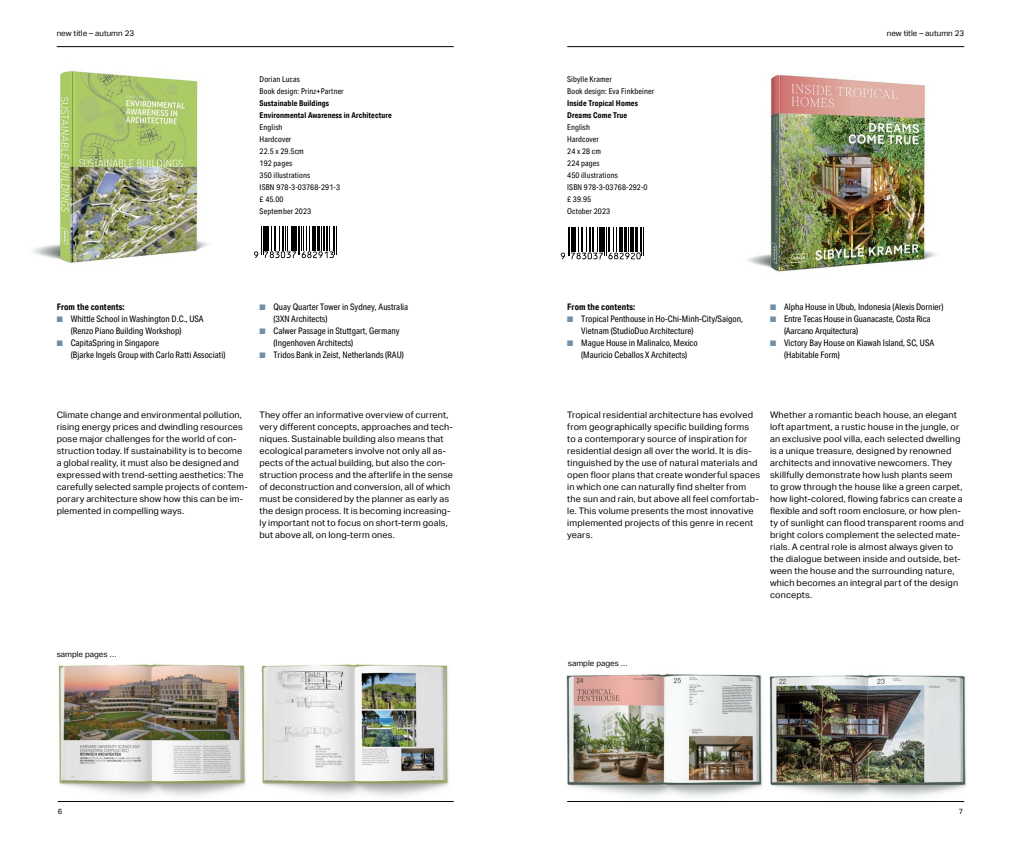
<style>
.page{position:relative;width:1021px;height:842px;background:#fff}
.page>*{position:absolute;margin:0;border:0;box-sizing:border-box;transform-origin:0 0}
.t1{font:9px/12px "Aktiv Grotesk";letter-spacing:.015em;color:#000}
.t2{font:9px/12px "Aktiv Grotesk Cd";color:#000}
.t3{font:700 9px "Aktiv Grotesk Cd";letter-spacing:.015em;color:#000}
.t4{font:8px/12px "Aktiv Grotesk Cd";letter-spacing:.015em;color:#000}
.t5{font:700 8px/12px "Aktiv Grotesk Cd";letter-spacing:.015em;color:#000}
.t6{font:8px "Aktiv Grotesk";color:#000}
.t7{font:7.5px "Aktiv Grotesk";color:#000}
.s1{color:#6f90a7}
</style>
<div class="page">
<img style="left:566px;top:674px;width:401px;height:128px">
<img style="left:58px;top:664px;width:188px;height:132px">
<hr style="left:57px;top:46px;width:397px;height:1px;background:#000">
<svg style="left:254px;top:226px;width:83px;height:32px"></svg>
<hr style="left:58px;top:801px;width:396px;height:1px;background:#000">
<img style="left:748px;top:74px;width:189px;height:198px">
<hr style="left:567px;top:46px;width:397px;height:1px;background:#000">
<hr style="left:567px;top:801px;width:397px;height:1px;background:#000">
<svg style="left:561px;top:227px;width:83px;height:32px"></svg>
<img style="left:259px;top:664px;width:190px;height:132px">
<img style="left:33px;top:70px;width:175px;height:193px">
<p class="t6" style="left:57px;top:29px;width:79px">new title – autumn 23</p>
<p class="t4" style="left:260px;top:73px;width:86px">Dorian Lucas<br>Book design: Prinz+Partner</p>
<p class="t5" style="left:260px;top:97px;width:134px">Sustainable Buildings<br>Environmental Awareness in Architecture</p>
<p class="t4" style="left:260px;top:121px;width:82px">English<br>Hardcover<br>22.5 x 29.5cm<br>192 pages<br>350 illustrations<br>ISBN 978-3-03768-291-3 £ 45.00<br>September 2023</p>
<p class="t3" style="left:57px;top:301px;width:69px">From the contents:</p>
<p class="t2" style="left:71px;top:313px;width:134px;text-indent:-14px"><span class="s1">■</span> Whittle School in Washington D.C., USA (Renzo Piano Building Workshop)</p>
<p class="t2" style="left:71px;top:337px;width:156px;text-indent:-14px"><span class="s1">■</span> CapitaSpring in Singapore<br>(Bjarke Ingels Group with Carlo Ratti Associati)</p>
<p class="t2" style="left:273px;top:301px;width:136px;text-indent:-14px"><span class="s1">■</span> Quay Quarter Tower in Sydney, Australia (3XN Architects)</p>
<p class="t2" style="left:273px;top:325px;width:128px;text-indent:-14px"><span class="s1">■</span> Calwer Passage in Stuttgart, Germany (Ingenhoven Architects)</p>
<p class="t2" style="left:259px;top:349px;width:146px"><span class="s1">■</span> Tridos Bank in Zeist, Netherlands (RAU)</p>
<p class="t1" style="left:57px;top:409px;width:193px">Climate change and environmental pollution, rising energy prices and dwindling resources pose major challenges for the world of con&shy;struction today. If sustainability is to become a global reality, it must also be designed and expressed with trend-setting aesthetics: The carefully selected sample projects of contem&shy;porary architecture show how this can be im&shy;plemented in compelling ways.</p>
<p class="t1" style="left:259px;top:409px;width:195px">They offer an informative overview of current, very different concepts, approaches and tech&shy;niques. Sustainable building also means that ecological parameters involve not only all as&shy;pects of the actual building, but also the con&shy;struction process and the afterlife in the sense of deconstruction and conversion, all of which must be considered by the planner as early as the design process. It is becoming increasing&shy;ly important not to focus on short-term goals, but above all, on long-term ones.</p>
<p class="t6" style="left:57px;top:649px;width:61px">sample pages …</p>
<p class="t7" style="left:58px;top:807px;width:6px">6</p>
<p class="t4" style="left:567px;top:73px;width:88px">Sibylle Kramer<br>Book design: Eva Finkbeiner</p>
<p class="t5" style="left:567px;top:97px;width:72px">Inside Tropical Homes<br>Dreams Come True</p>
<p class="t4" style="left:567px;top:121px;width:82px">English<br>Hardcover<br>24 x 28 cm<br>224 pages<br>450 illustrations<br>ISBN 978-3-03768-292-0 £ 39.95<br>October 2023</p>
<p class="t6" style="left:886px;top:29px;width:79px">new title – autumn 23</p>
<p class="t3" style="left:567px;top:301px;width:69px">From the contents:</p>
<p class="t2" style="left:581px;top:313px;width:163px;text-indent:-14px"><span class="s1">■</span> Tropical Penthouse in Ho-Chi-Minh-City/Saigon,<br>Vietnam (StudioDuo Architecture)</p>
<p class="t2" style="left:567px;top:337px;width:132px;text-align:center"><span class="s1">■</span> Mague House in Malinalco, Mexico (Mauricio Ceballos X Architects)</p>
<p class="t2" style="left:770px;top:301px;width:175px"><span class="s1">■</span> Alpha House in Ubub, Indonesia (Alexis Dornier)</p>
<p class="t2" style="left:784px;top:313px;width:148px;text-indent:-14px"><span class="s1">■</span> Entre Tecas House in Guanacaste, Costa Rica (Aarcano Arquitectura)</p>
<p class="t2" style="left:784px;top:337px;width:152px;text-indent:-14px"><span class="s1">■</span> Victory Bay House on Kiawah Island, SC, USA (Habitable Form)</p>
<p class="t1" style="left:567px;top:409px;width:194px">Tropical residential architecture has evolved from geographically specific building forms<br>to a contemporary source of inspiration for residential design all over the world. It is dis&shy;tinguished by the use of natural materials and open floor plans that create wonderful spaces in which one can naturally find shelter from the sun and rain, but above all feel comfortab&shy;le. This volume presents the most innovative implemented projects of this genre in recent years.</p>
<p class="t1" style="left:770px;top:409px;width:195px">Whether a romantic beach house, an elegant loft apartment, a rustic house in the jungle, or an exclusive pool villa, each selected dwelling is a unique treasure, designed by renowned architects and innovative newcomers. They skillfully demonstrate how lush plants seem<br>to grow through the house like a green carpet, how light-colored, flowing fabrics can create a flexible and soft room enclosure, or how plen&shy;ty of sunlight can flood transparent rooms and bright colors complement the selected mate&shy;rials. A central role is almost always given to the dialogue between inside and outside, bet&shy;ween the house and the surrounding nature, which becomes an integral part of the design concepts.</p>
<p class="t6" style="left:568px;top:659px;width:61px">sample pages …</p>
<p class="t7" style="left:958px;top:807px;width:6px">7</p>
</div>
